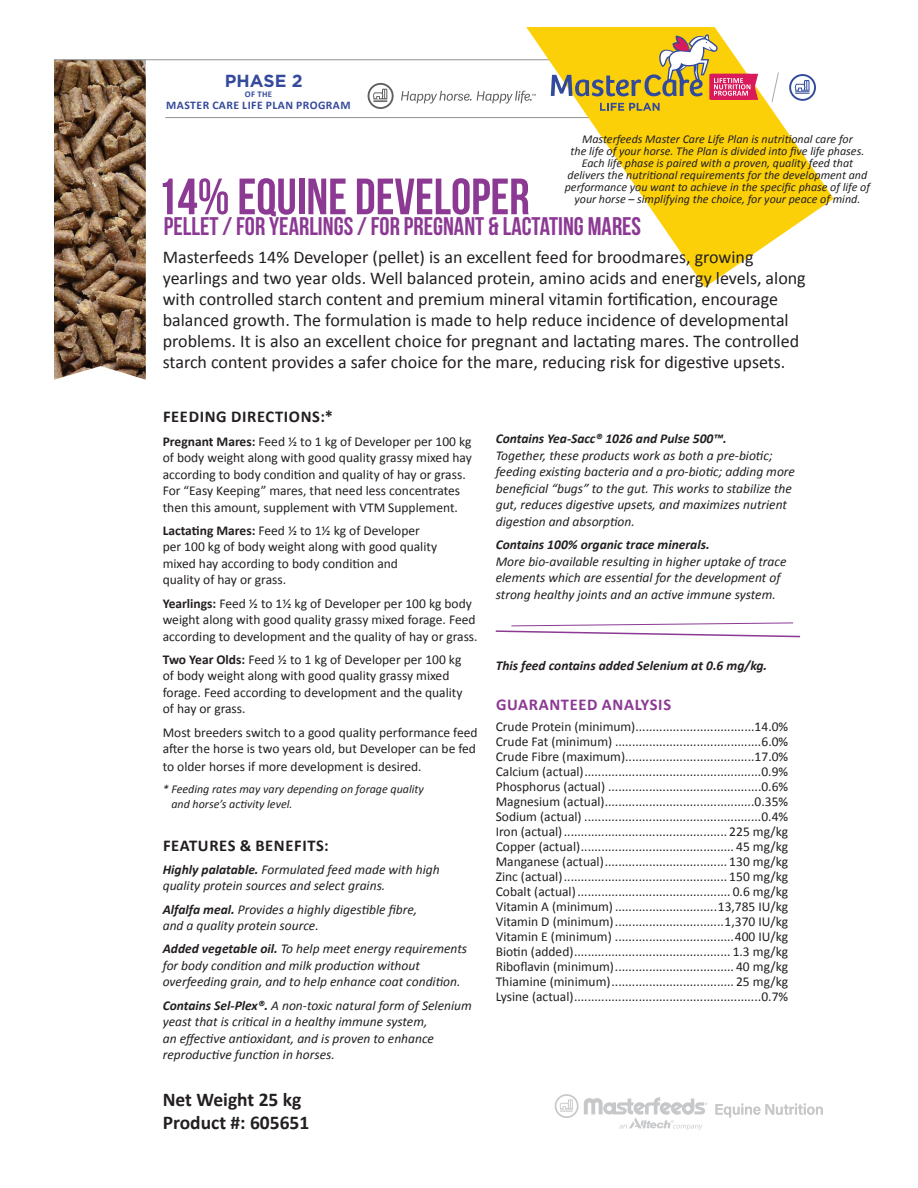
<style>
.page{position:relative;width:918px;height:1188px;background:#fff}
.page>*{position:absolute;margin:0;border:0;box-sizing:border-box;transform-origin:0 0}
.t1{font:51px "Bebas Neue";color:#8c3994}
.t2{font:25.5px "Bebas Neue";color:#8c3994}
.t3{font:700 19.5px/22.5px "Calibri";color:#231f20}
.t4{font:18px/21px "Calibri";color:#231f20}
.t5{font:700 17.55px "Gotham";color:#354a9c}
.t6{font:700 16.5px "Calibri";letter-spacing:.04em;color:#231f20}
.t7{font:700 16.5px "Calibri";letter-spacing:.04em;color:#8c3994}
.t8{font:13.5px/15px "Calibri";color:#231f20}
.t9{font:italic 13.5px/16.5px "Calibri";color:#231f20}
.t10{font:italic 700 13.5px "Calibri";color:#231f20}
.t11{font:italic 12px/12px "Calibri";color:#231f20}
.t12{font:700 11.7px "Calibri";letter-spacing:.04em;color:#354a9c}
.t13{font:700 8.7px "Calibri";color:#354a9c}
.s1{font-weight:700}
</style>
<div class="page">
<svg style="left:495px;top:622px;width:306px;height:16px"></svg>
<img style="left:54px;top:60px;width:92px;height:320px">
<hr style="left:165px;top:117px;width:455px;height:1px;background:#8f9194">
<hr style="left:54px;top:59px;width:557px;height:1px;background:#8f9194">
<svg style="left:526px;top:27px;width:308px;height:260px"></svg>
<svg style="left:551px;top:34px;width:207px;height:77px;background:#dfb949"></svg>
<svg style="left:789px;top:74px;width:27px;height:27px"></svg>
<svg style="left:771px;top:72px;width:8px;height:31px"></svg>
<svg style="left:401px;top:91px;width:135px;height:13px"></svg>
<svg style="left:368px;top:83px;width:26px;height:26px"></svg>
<svg style="left:555px;top:1094px;width:152px;height:36px"></svg>
<svg style="left:715px;top:1104px;width:108px;height:14px"></svg>
<p class="t5" style="left:225px;top:69px;width:79px">PHASE 2</p>
<p class="t13" style="left:245px;top:89px;width:29px">OF THE</p>
<p class="t12" style="left:166px;top:98px;width:186px">MASTER CARE LIFE PLAN PROGRAM</p>
<p class="t11" style="left:565px;top:133px;width:307px;text-align:center">Masterfeeds Master Care Life Plan is nutritional care for<br>the life of your horse. The Plan is divided into five life phases.<br>Each life phase is paired with a proven, quality feed that delivers the nutritional requirements for the development and performance you want to achieve in the specific phase of life of your horse – simplifying the choice, for your peace of mind.</p>
<h1 class="t1" style="left:157px;top:169px;width:374px">14% EQUINE DEVELOPER</h1>
<h2 class="t2" style="left:164px;top:212px;width:479px">PELLET / FOR YEARLINGS / FOR PREGNANT &amp; LACTATING MARES</h2>
<p class="t4" style="left:163px;top:247px;width:645px">Masterfeeds 14% Developer (pellet) is an excellent feed for broodmares, growing yearlings and two year olds. Well balanced protein, amino acids and energy levels, along with controlled starch content and premium mineral vitamin fortification, encourage balanced growth. The formulation is made to help reduce incidence of developmental problems. It is also an excellent choice for pregnant and lactating mares. The controlled starch content provides a safer choice for the mare, reducing risk for digestive upsets.</p>
<p class="t6" style="left:163px;top:406px;width:172px">FEEDING DIRECTIONS:*</p>
<p class="t8" style="left:163px;top:433px;width:311px;line-height:16.5px"><span class="s1">Pregnant Mares:</span> Feed ½ to 1 kg of Developer per 100 kg of body weight along with good quality grassy mixed hay according to body condition and quality of hay or grass.<br>For “Easy Keeping” mares, that need less concentrates then this amount, supplement with VTM Supplement.</p>
<p class="t8" style="left:163px;top:522px;width:276px;line-height:16.5px"><span class="s1">Lactating Mares:</span> Feed ½ to 1½ kg of Developer per 100 kg of body weight along with good quality mixed hay according to body condition and quality of hay or grass.</p>
<p class="t8" style="left:163px;top:595px;width:316px;line-height:16.5px"><span class="s1">Yearlings:</span> Feed ½ to 1½ kg of Developer per 100 kg body weight along with good quality grassy mixed forage. Feed according to development and the quality of hay or grass.</p>
<p class="t8" style="left:163px;top:651px;width:301px;line-height:16.5px"><span class="s1">Two Year Olds:</span> Feed ½ to 1 kg of Developer per 100 kg of body weight along with good quality grassy mixed forage. Feed according to development and the quality of hay or grass.</p>
<p class="t8" style="left:163px;top:724px;width:316px;line-height:16.5px">Most breeders switch to a good quality performance feed after the horse is two years old, but Developer can be fed</p>
<p class="t8" style="left:163px;top:759px;width:260px">to older horses if more development is desired.</p>
<p class="t11" style="left:171px;top:781px;width:254px;line-height:15px;text-indent:-9px">* Feeding rates may vary depending on forage quality and horse’s activity level.</p>
<p class="t6" style="left:163px;top:835px;width:167px">FEATURES &amp; BENEFITS:</p>
<p class="t9" style="left:163px;top:861px;width:278px"><span class="s1">Highly palatable.</span> Formulated feed made with high quality protein sources and select grains.</p>
<p class="t9" style="left:163px;top:900px;width:256px"><span class="s1">Alfalfa meal.</span> Provides a highly digestible fibre, and a quality protein source.</p>
<p class="t9" style="left:163px;top:940px;width:306px"><span class="s1">Added vegetable oil.</span> To help meet energy requirements for body condition and milk production without overfeeding grain, and to help enhance coat condition.</p>
<p class="t9" style="left:163px;top:996px;width:311px"><span class="s1">Contains Sel-Plex®.</span> A non-toxic natural form of Selenium yeast that is critical in a healthy immune system,<br>an effective antioxidant, and is proven to enhance reproductive function in horses.</p>
<h3 class="t3" style="left:163px;top:1088px;width:148px">Net Weight 25 kg<br>Product #: 605651</h3>
<p class="t10" style="left:496px;top:430px;width:233px">Contains Yea-Sacc® 1026 and Pulse 500™.</p>
<p class="t9" style="left:496px;top:447px;width:301px">Together, these products work as both a pre-biotic; feeding existing bacteria and a pro-biotic; adding more beneficial “bugs” to the gut. This works to stabilize the gut, reduces digestive upsets, and maximizes nutrient digestion and absorption.</p>
<p class="t10" style="left:496px;top:536px;width:215px">Contains 100% organic trace minerals.</p>
<p class="t9" style="left:496px;top:552px;width:292px">More bio-available resulting in higher uptake of trace elements which are essential for the development of strong healthy joints and an active immune system.</p>
<p class="t10" style="left:496px;top:657px;width:273px">This feed contains added Selenium at 0.6 mg/kg.</p>
<p class="t7" style="left:496px;top:694px;width:177px">GUARANTEED ANALYSIS</p>
<p class="t8" style="left:496px;top:720px;width:294px;text-align:justify">Crude Protein (minimum)...................................14.0% Crude Fat (minimum) ...........................................6.0% Crude Fibre (maximum)......................................17.0% Calcium (actual)....................................................0.9% Phosphorus (actual) .............................................0.6% Magnesium (actual)............................................0.35% Sodium (actual) ....................................................0.4% Iron (actual)................................................ 225 mg/kg Copper (actual)............................................. 45 mg/kg Manganese (actual).................................... 130 mg/kg Zinc (actual)................................................ 150 mg/kg Cobalt (actual)............................................. 0.6 mg/kg Vitamin A (minimum)..............................13,785 IU/kg Vitamin D (minimum)................................1,370 IU/kg Vitamin E (minimum) ...................................400 IU/kg Biotin (added).............................................. 1.3 mg/kg Riboflavin (minimum)................................... 40 mg/kg Thiamine (minimum).................................... 25 mg/kg Lysine (actual).......................................................0.7%</p>
</div>
